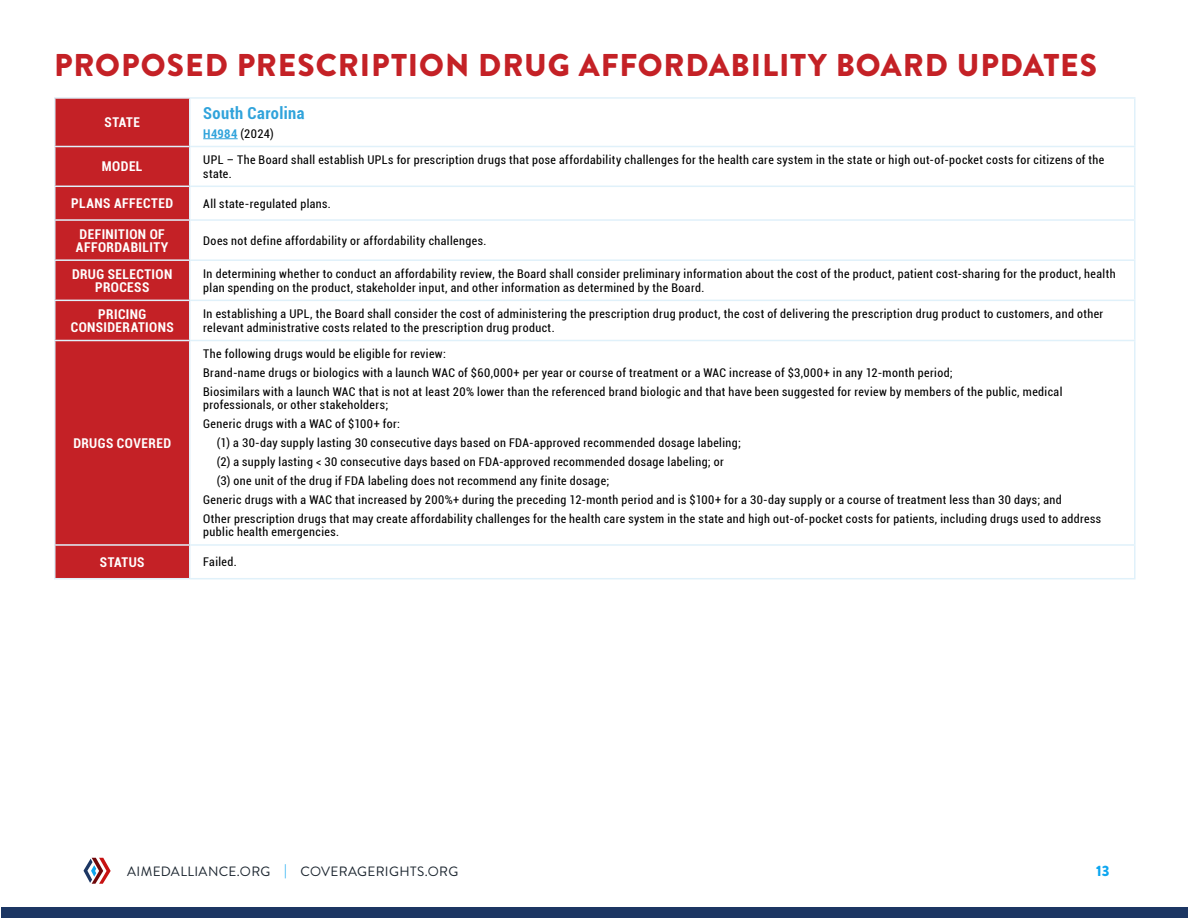
<style>
.page{position:relative;width:1188px;height:918px;background:#fff}
.page>*{position:absolute;margin:0;border:0;box-sizing:border-box;transform-origin:0 0}
.t1{font:900 31.5px "Brandon Grotesque";letter-spacing:.03em;color:#c42126}
.t2{font:700 condensed 16.5px "Roboto";letter-spacing:.025em;color:#30a3db}
.t3{font:900 15px "Brandon Grotesque";color:#0da6f0}
.t4{font:700 condensed 13.5px/12.8px "Roboto";letter-spacing:.03em;color:#fff;text-align:center}
.t5{font:13.5px "Brandon Grotesque";letter-spacing:.03em;color:#1a242e}
.t6{font:condensed 12px/13.5px "Roboto";letter-spacing:.035em;color:#000}
.s1{font-weight:700;color:#30a3db}
.s2{color:#0da6f0}
</style>
<div class="page">
<svg style="left:84px;top:858px;width:27px;height:26px"></svg>
<div style="left:2px;top:907px;width:1186px;height:11px;background:#1c3663"></div>
<div style="left:56px;top:99px;width:133px;height:479px;background:#c42126"></div>
<svg style="left:190px;top:99px;width:944px;height:479px"></svg>
<hr style="left:190px;top:97px;width:946px;height:2px;background:#e0f1fa">
<hr style="left:189px;top:99px;width:1px;height:47px;background:#e0f1fa">
<hr style="left:1134px;top:99px;width:2px;height:47px;background:#e0f1fa">
<hr style="left:190px;top:146px;width:946px;height:1px;background:#e0f1fa">
<hr style="left:189px;top:147px;width:1px;height:39px;background:#e0f1fa">
<hr style="left:1134px;top:147px;width:2px;height:39px;background:#e0f1fa">
<hr style="left:190px;top:186px;width:946px;height:1px;background:#e0f1fa">
<hr style="left:189px;top:187px;width:1px;height:32px;background:#e0f1fa">
<hr style="left:1134px;top:187px;width:2px;height:32px;background:#e0f1fa">
<hr style="left:190px;top:219px;width:946px;height:2px;background:#e0f1fa">
<hr style="left:189px;top:221px;width:1px;height:38px;background:#e0f1fa">
<hr style="left:1134px;top:221px;width:2px;height:38px;background:#e0f1fa">
<hr style="left:190px;top:259px;width:946px;height:2px;background:#e0f1fa">
<hr style="left:189px;top:261px;width:1px;height:39px;background:#e0f1fa">
<hr style="left:1134px;top:261px;width:2px;height:39px;background:#e0f1fa">
<hr style="left:190px;top:300px;width:946px;height:1px;background:#e0f1fa">
<hr style="left:189px;top:301px;width:1px;height:39px;background:#e0f1fa">
<hr style="left:1134px;top:301px;width:2px;height:39px;background:#e0f1fa">
<hr style="left:190px;top:340px;width:946px;height:1px;background:#e0f1fa">
<hr style="left:189px;top:341px;width:1px;height:203px;background:#e0f1fa">
<hr style="left:1134px;top:341px;width:2px;height:203px;background:#e0f1fa">
<hr style="left:190px;top:544px;width:946px;height:2px;background:#e0f1fa">
<hr style="left:189px;top:546px;width:1px;height:32px;background:#e0f1fa">
<hr style="left:1134px;top:546px;width:2px;height:32px;background:#e0f1fa">
<hr style="left:190px;top:578px;width:946px;height:1px;background:#e0f1fa">
<hr style="left:54px;top:97px;width:136px;height:2px;background:#e0f1fa">
<hr style="left:54px;top:99px;width:2px;height:47px;background:#e0f1fa">
<hr style="left:54px;top:146px;width:136px;height:1px;background:#e0f1fa">
<hr style="left:54px;top:147px;width:2px;height:39px;background:#e0f1fa">
<hr style="left:54px;top:186px;width:136px;height:1px;background:#e0f1fa">
<hr style="left:54px;top:187px;width:2px;height:32px;background:#e0f1fa">
<hr style="left:54px;top:219px;width:136px;height:2px;background:#e0f1fa">
<hr style="left:54px;top:221px;width:2px;height:38px;background:#e0f1fa">
<hr style="left:54px;top:259px;width:136px;height:2px;background:#e0f1fa">
<hr style="left:54px;top:261px;width:2px;height:39px;background:#e0f1fa">
<hr style="left:54px;top:300px;width:136px;height:1px;background:#e0f1fa">
<hr style="left:54px;top:301px;width:2px;height:39px;background:#e0f1fa">
<hr style="left:54px;top:340px;width:136px;height:1px;background:#e0f1fa">
<hr style="left:54px;top:341px;width:2px;height:203px;background:#e0f1fa">
<hr style="left:54px;top:544px;width:136px;height:2px;background:#e0f1fa">
<hr style="left:54px;top:546px;width:2px;height:32px;background:#e0f1fa">
<hr style="left:54px;top:578px;width:136px;height:1px;background:#e0f1fa">
<hr style="left:203px;top:138px;width:35px;height:1px;background:#30a3db">
<h1 class="t1" style="left:54px;top:43px;width:1044px">PROPOSED PRESCRIPTION DRUG AFFORDABILITY BOARD UPDATES</h1>
<p class="t4" style="left:105px;top:116px;width:37px">STATE</p>
<h2 class="t2" style="left:203px;top:102px;width:103px">South Carolina</h2>
<p class="t6" style="left:203px;top:126px;width:72px"><span class="s1">H4984</span> (2024)</p>
<p class="t4" style="left:102px;top:160px;width:42px">MODEL</p>
<p class="t6" style="left:203px;top:153px;width:903px">UPL – The Board shall establish UPLs for prescription drugs that pose affordability challenges for the health care system in the state or high out-of-pocket costs for citizens of the state.</p>
<p class="t4" style="left:71px;top:197px;width:103px">PLANS AFFECTED</p>
<p class="t6" style="left:203px;top:196px;width:129px">All state-regulated plans.</p>
<p class="t4" style="left:76px;top:227px;width:94px;text-align:left">DEFINITION OF<br>AFFORDABILITY</p>
<p class="t6" style="left:203px;top:233px;width:285px">Does not define affordability or affordability challenges.</p>
<p class="t4" style="left:72px;top:267px;width:102px">DRUG SELECTION<br>PROCESS</p>
<p class="t6" style="left:203px;top:267px;width:914px">In determining whether to conduct an affordability review, the Board shall consider preliminary information about the cost of the product, patient cost-sharing for the product, health plan spending on the product, stakeholder input, and other information as determined by the Board.</p>
<p class="t4" style="left:71px;top:307px;width:105px">PRICING<br>CONSIDERATIONS</p>
<p class="t6" style="left:203px;top:307px;width:902px">In establishing a UPL, the Board shall consider the cost of administering the prescription drug product, the cost of delivering the prescription drug product to customers, and other relevant administrative costs related to the prescription drug product.</p>
<p class="t4" style="left:73px;top:436px;width:99px">DRUGS COVERED</p>
<p class="t6" style="left:203px;top:344px;width:861px;line-height:18.9px">The following drugs would be eligible for review:<br>Brand-name drugs or biologics with a launch WAC of $60,000+ per year or course of treatment or a WAC increase of $3,000+ in any 12-month period;<br>Biosimilars with a launch WAC that is not at least 20% lower than the referenced brand biologic and that have been suggested for review by members of the public, medical</p>
<p class="t6" style="left:203px;top:398px;width:186px">professionals, or other stakeholders;</p>
<p class="t6" style="left:203px;top:417px;width:198px">Generic drugs with a WAC of $100+ for:</p>
<p class="t6" style="left:217px;top:436px;width:526px">(1) a 30-day supply lasting 30 consecutive days based on FDA-approved recommended dosage labeling;</p>
<p class="t6" style="left:217px;top:455px;width:509px">(2) a supply lasting &lt; 30 consecutive days based on FDA-approved recommended dosage labeling; or</p>
<p class="t6" style="left:217px;top:474px;width:394px">(3) one unit of the drug if FDA labeling does not recommend any finite dosage;</p>
<p class="t6" style="left:203px;top:493px;width:860px">Generic drugs with a WAC that increased by 200%+ during the preceding 12-month period and is $100+ for a 30-day supply or a course of treatment less than 30 days; and</p>
<p class="t6" style="left:203px;top:511px;width:899px">Other prescription drugs that may create affordability challenges for the health care system in the state and high out-of-pocket costs for patients, including drugs used to address</p>
<p class="t6" style="left:203px;top:525px;width:137px">public health emergencies.</p>
<p class="t4" style="left:100px;top:555px;width:46px">STATUS</p>
<p class="t6" style="left:203px;top:555px;width:35px">Failed.</p>
<p class="t5" style="left:127px;top:862px;width:333px">AIMEDALLIANCE.ORG <span class="s2">|</span> COVERAGERIGHTS.ORG</p>
<p class="t3" style="left:1096px;top:860px;width:15px">13</p>
</div>
